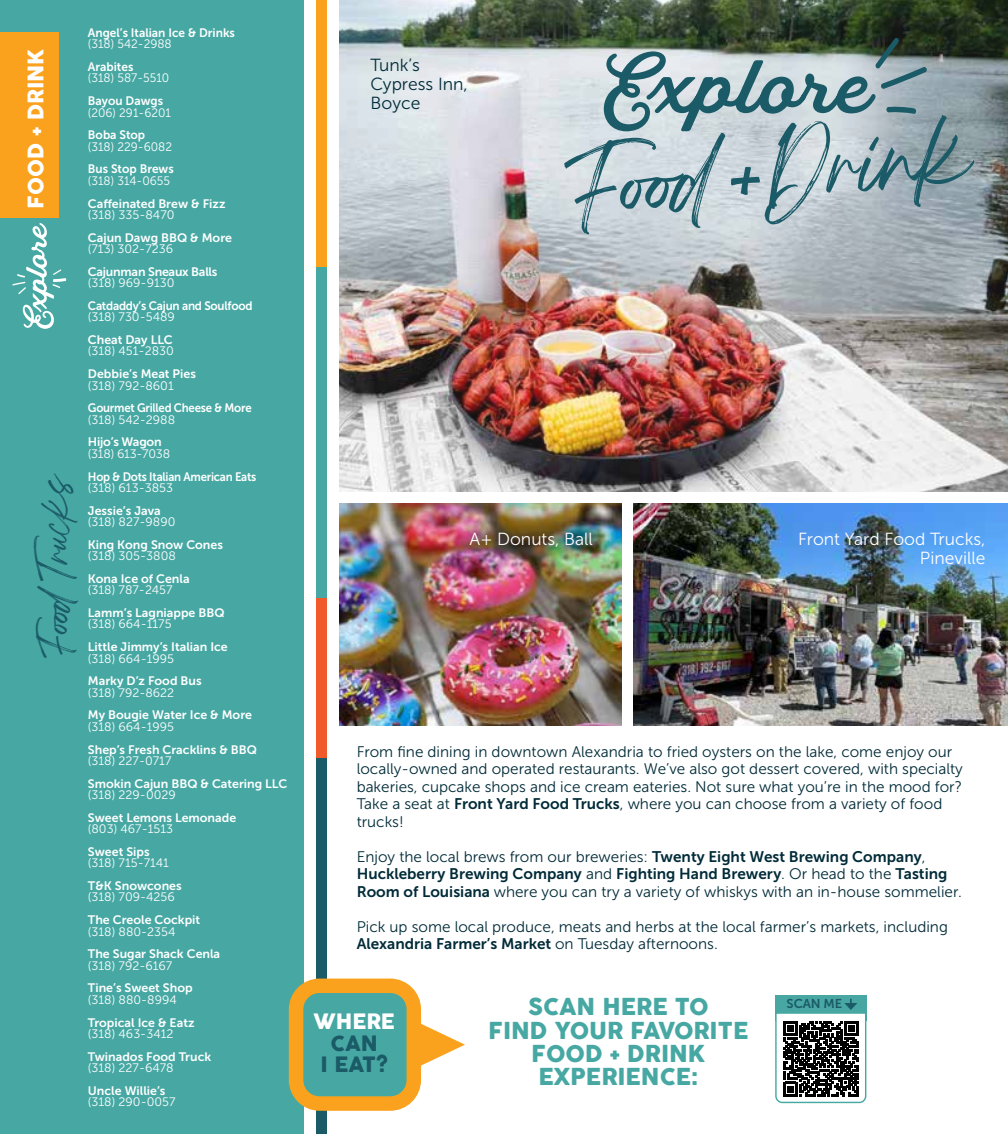
<style>
.page{position:relative;width:1008px;height:1134px;background:#fff}
.page>*{position:absolute;margin:0;border:0;box-sizing:border-box;transform-origin:0 0}
.t1{font:71.75px "Breathing Personal Use";color:#1b5a67}
.t2{font:31.5px "Breathing Personal Use";color:#1b5a67}
.t3{font:22.93px/23.3px "Cocogoose";color:#47a8a3;text-align:center}
.t4{font:21px "Cocogoose";color:#fff}
.t5{font:20.82px/21.2px "Cocogoose";color:#1b5a67;text-align:center}
.t6{font:20.82px "Cocogoose";color:#fff}
.t7{font:17.5px/19.2px "Museo Sans 300";color:#fff;text-align:right}
.t8{font:17.5px/19.2px "Museo Sans 300";color:#002b38}
.t9{font:15.4px/17.5px "Museo Sans 300";color:#002b38}
.t10{font:15.4px "Museo Sans 700";color:#002b38}
.t11{font:12.78px "Museo Sans 700";letter-spacing:-.01em;color:#1b5a67}
.t12{font:12.25px "Museo Sans 700";color:#fff}
.t13{font:12.25px "Museo Sans 300";color:#fff}
.t14{font:12.25px "Museo Sans 700";letter-spacing:-.02em;color:#fff;scale:.93 1}
.t15{font:12.25px "Museo Sans 700";letter-spacing:-.02em;color:#fff}
.t16{font:12.25px "Museo Sans 700";letter-spacing:-.02em;color:#fff;scale:.95 1}
.t17{font:12.25px "Museo Sans 300";letter-spacing:-.02em;color:#fff}
.s1{font-family:"Museo Sans 700"}
.s2{font-family:"Museo Sans 300"}
</style>
<div class="page">
<div style="left:775px;top:996px;width:91px;height:25px;background:#48a7a3"></div>
<div style="left:0;top:0;width:304px;height:1134px;background:#47a8a3"></div>
<img style="left:339px;top:0;width:669px;height:491px">
<div style="left:316px;top:0;width:11px;height:267px;background:#faa21d"></div>
<div style="left:316px;top:267px;width:11px;height:331px;background:#47a8a3"></div>
<div style="left:316px;top:598px;width:11px;height:160px;background:#f15a2a"></div>
<div style="left:316px;top:758px;width:11px;height:376px;background:#1b5a67"></div>
<img style="left:339px;top:504px;width:283px;height:222px">
<img style="left:634px;top:504px;width:374px;height:222px">
<div style="left:450px;top:511px;width:164px;height:56px;background:#000;opacity:.75"></div>
<svg style="left:289px;top:979px;width:176px;height:132px"></svg>
<svg style="left:604px;top:37px;width:323px;height:94px;background:#8da3a4"></svg>
<div style="left:0;top:32px;width:58px;height:185px;background:#faa21d"></div>
<svg style="left:12px;top:223px;width:54px;height:106px"></svg>
<svg style="left:775px;top:999px;width:92px;height:105px"></svg>
<h3 class="t4" style="left:21px;top:209px;width:161px;rotate:-90deg">FOOD + DRINK</h3>
<h2 class="t2" style="left:47px;top:658px;width:186px;rotate:-90deg">Food Trucks</h2>
<p class="t12" style="left:88px;top:26px;width:149px">Angel’s Italian Ice &amp; Drinks</p>
<p class="t13" style="left:88px;top:38px;width:85px">(318) 542-2988</p>
<p class="t12" style="left:88px;top:60px;width:47px">Arabites</p>
<p class="t13" style="left:88px;top:72px;width:83px">(318) 587-5510</p>
<p class="t12" style="left:88px;top:94px;width:77px">Bayou Dawgs</p>
<p class="t13" style="left:88px;top:106px;width:85px">(206) 291-6201</p>
<p class="t12" style="left:88px;top:128px;width:59px">Boba Stop</p>
<p class="t13" style="left:88px;top:140px;width:86px">(318) 229-6082</p>
<p class="t12" style="left:88px;top:162px;width:87px">Bus Stop Brews</p>
<p class="t13" style="left:88px;top:174px;width:84px">(318) 314-0655</p>
<p class="t12" style="left:88px;top:197px;width:139px">Caffeinated Brew &amp; Fizz</p>
<p class="t13" style="left:88px;top:208px;width:88px">(318) 335-8470</p>
<p class="t12" style="left:88px;top:231px;width:146px">Cajun Dawg BBQ &amp; More</p>
<p class="t13" style="left:88px;top:242px;width:87px">(713) 302-7236</p>
<p class="t15" style="left:88px;top:265px;width:131px">Cajunman Sneaux Balls</p>
<p class="t13" style="left:88px;top:276px;width:88px">(318) 969-9130</p>
<p class="t16" style="left:88px;top:299px;width:175px">Catdaddy’s Cajun and Soulfood</p>
<p class="t13" style="left:88px;top:311px;width:88px">(318) 730-5489</p>
<p class="t12" style="left:88px;top:333px;width:86px">Cheat Day LLC</p>
<p class="t13" style="left:88px;top:345px;width:87px">(318) 451-2830</p>
<p class="t12" style="left:88px;top:367px;width:110px">Debbie’s Meat Pies</p>
<p class="t13" style="left:88px;top:379px;width:87px">(318) 792-8601</p>
<p class="t14" style="left:88px;top:401px;width:178px">Gourmet Grilled Cheese &amp; More</p>
<p class="t13" style="left:88px;top:413px;width:89px">(318) 542-2988</p>
<p class="t15" style="left:88px;top:435px;width:75px">Hijo’s Wagon</p>
<p class="t17" style="left:88px;top:447px;width:84px">(318) 613-7038</p>
<p class="t14" style="left:88px;top:470px;width:183px">Hop &amp; Dots Italian American Eats</p>
<p class="t13" style="left:88px;top:481px;width:87px">(318) 613-3853</p>
<p class="t12" style="left:88px;top:504px;width:74px">Jessie’s Java</p>
<p class="t13" style="left:88px;top:515px;width:89px">(318) 827-9890</p>
<p class="t12" style="left:88px;top:538px;width:137px">King Kong Snow Cones</p>
<p class="t13" style="left:88px;top:549px;width:89px">(318) 305-3808</p>
<p class="t12" style="left:88px;top:572px;width:103px">Kona Ice of Cenla</p>
<p class="t13" style="left:88px;top:584px;width:86px">(318) 787-2457</p>
<p class="t12" style="left:88px;top:606px;width:138px">Lamm’s Lagniappe BBQ</p>
<p class="t13" style="left:88px;top:618px;width:85px">(318) 664-1175</p>
<p class="t12" style="left:88px;top:640px;width:141px">Little Jimmy’s Italian Ice</p>
<p class="t13" style="left:88px;top:652px;width:88px">(318) 664-1995</p>
<p class="t12" style="left:88px;top:674px;width:115px">Marky D’z Food Bus</p>
<p class="t13" style="left:88px;top:686px;width:88px">(318) 792-8622</p>
<p class="t12" style="left:88px;top:708px;width:166px">My Bougie Water Ice &amp; More</p>
<p class="t13" style="left:88px;top:720px;width:88px">(318) 664-1995</p>
<p class="t12" style="left:88px;top:743px;width:171px">Shep’s Fresh Cracklins &amp; BBQ</p>
<p class="t13" style="left:88px;top:754px;width:85px">(318) 227-0717</p>
<p class="t12" style="left:88px;top:777px;width:201px">Smokin Cajun BBQ &amp; Catering LLC</p>
<p class="t13" style="left:88px;top:788px;width:89px">(318) 229-0029</p>
<p class="t12" style="left:88px;top:811px;width:150px">Sweet Lemons Lemonade</p>
<p class="t13" style="left:88px;top:822px;width:87px">(803) 467-1513</p>
<p class="t12" style="left:88px;top:845px;width:63px">Sweet Sips</p>
<p class="t13" style="left:88px;top:857px;width:82px">(318) 715-7141</p>
<p class="t12" style="left:88px;top:879px;width:95px">T&amp;K Snowcones</p>
<p class="t13" style="left:88px;top:891px;width:88px">(318) 709-4256</p>
<p class="t12" style="left:88px;top:913px;width:114px">The Creole Cockpit</p>
<p class="t13" style="left:88px;top:925px;width:89px">(318) 880-2354</p>
<p class="t12" style="left:88px;top:947px;width:134px">The Sugar Shack Cenla</p>
<p class="t13" style="left:88px;top:959px;width:86px">(318) 792-6167</p>
<p class="t12" style="left:88px;top:981px;width:106px">Tine’s Sweet Shop</p>
<p class="t13" style="left:88px;top:993px;width:90px">(318) 880-8994</p>
<p class="t12" style="left:88px;top:1016px;width:108px">Tropical Ice &amp; Eatz</p>
<p class="t13" style="left:88px;top:1027px;width:87px">(318) 463-3412</p>
<p class="t12" style="left:88px;top:1050px;width:125px">Twinados Food Truck</p>
<p class="t13" style="left:88px;top:1061px;width:87px">(318) 227-6478</p>
<p class="t12" style="left:88px;top:1084px;width:79px">Uncle Willie’s</p>
<p class="t13" style="left:88px;top:1095px;width:89px">(318) 290-0057</p>
<p class="t8" style="left:371px;top:55px;width:99px">Tunk’s<br>Cypress Inn,<br>Boyce</p>
<h1 class="t1" style="left:564px;top:168px;width:407px;rotate:-5deg">Foo d +Drink</h1>
<p class="t7" style="left:470px;top:530px;width:125px">A+ Donuts, Ball</p>
<p class="t7" style="left:798px;top:530px;width:189px">Front Yard Food Trucks,<br>Pineville</p>
<p class="t9" style="left:357px;top:743px;width:608px">From fine dining in downtown Alexandria to fried oysters on the lake, come enjoy our locally-owned and operated restaurants. We’ve also got dessert covered, with specialty bakeries, cupcake shops and ice cream eateries. Not sure what you’re in the mood for?<br>Take a seat at <span class="s1">Front Yard Food Trucks</span>, where you can choose from a variety of food trucks!</p>
<p class="t9" style="left:357px;top:848px;width:570px">Enjoy the local brews from our breweries: <span class="s1">Twenty Eight West Brewing Company</span>,</p>
<p class="t10" style="left:357px;top:865px;width:592px">Huckleberry Brewing Company <span class="s2">and</span> Fighting Hand Brewery<span class="s2">. Or head to the</span> Tasting</p>
<p class="t9" style="left:357px;top:883px;width:607px"><span class="s1">Room of Louisiana</span> where you can try a variety of whiskys with an in-house sommelier.</p>
<p class="t9" style="left:357px;top:918px;width:593px">Pick up some local produce, meats and herbs at the local farmer’s markets, including</p>
<p class="t10" style="left:357px;top:935px;width:363px">Alexandria Farmer’s Market <span class="s2">on Tuesday afternoons.</span></p>
<h3 class="t6" style="left:313px;top:1007px;width:83px">WHERE</h3>
<h3 class="t5" style="left:320px;top:1033px;width:69px">CAN<br>I EAT?</h3>
<h3 class="t3" style="left:488px;top:996px;width:262px">SCAN HERE TO<br>FIND YOUR FAVORITE<br>FOOD + DRINK<br>EXPERIENCE:</h3>
<p class="t11" style="left:787px;top:997px;width:57px">SCAN ME</p>
</div>
